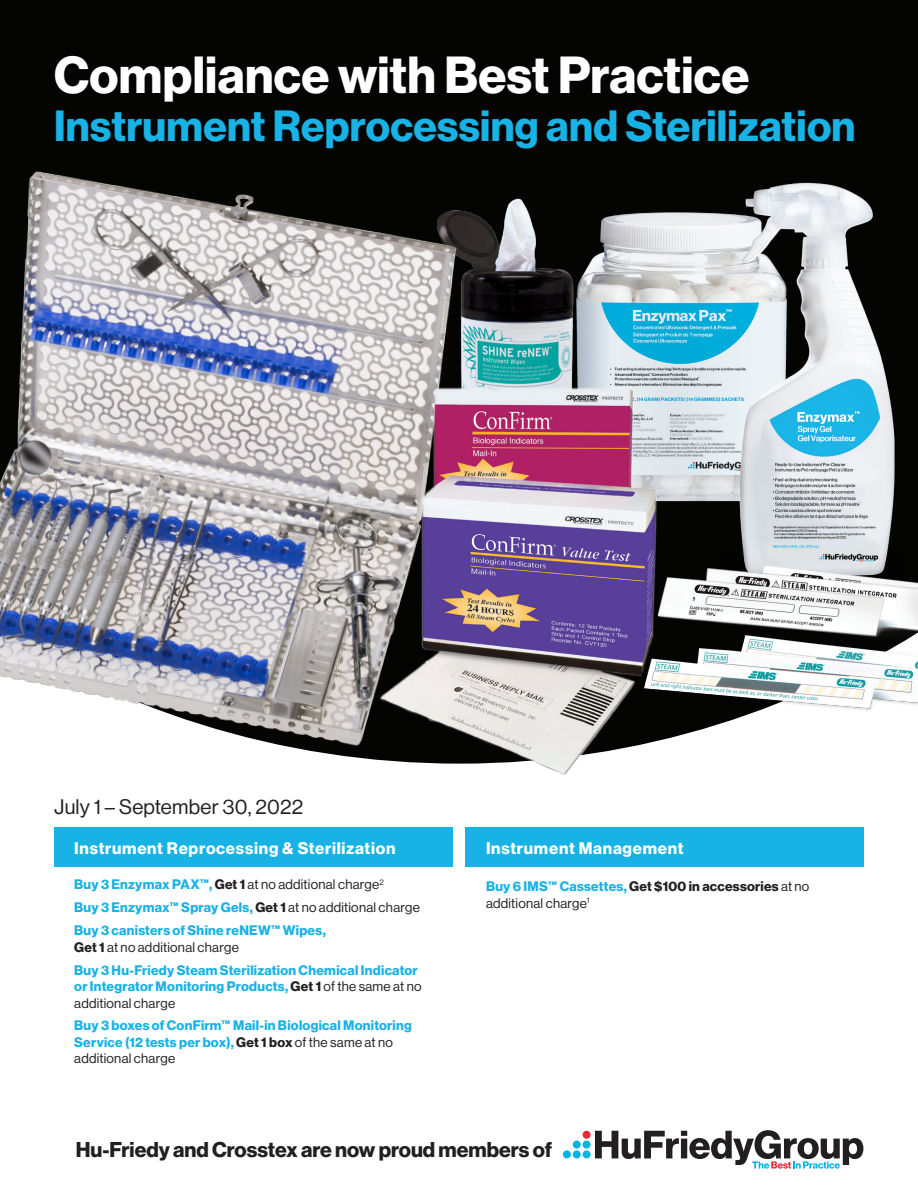
<style>
.page{position:relative;width:918px;height:1188px;background:#fff}
.page>*{position:absolute;margin:0;border:0;box-sizing:border-box;transform-origin:0 0}
.t1{font:51px "N Haas Grotesk DS Pro 75 Bd";letter-spacing:.005em;color:#fff}
.t2{font:42.75px "N Haas Grotesk DS Pro 75 Bd";letter-spacing:.005em;color:#18b2e4}
.t3{font:21px "N Haas Grotesk DS Pro 75 Bd";color:#231f20}
.t4{font:20.7px "N Haas Grotesk DS Pro 55 Rg";letter-spacing:.015em;color:#231f20}
.Product_Category{font:16.5px "N Haas Grotesk DS Pro 75 Bd";letter-spacing:.045em;color:#fff}
.Promo__black{font:13.5px/16.5px "N Haas Grotesk DS Pro 75 Bd";letter-spacing:.02em;color:#18b2e4}
.Promo__black-2{font:13.5px/16.5px "N Haas Grotesk DS Pro 75 Bd";letter-spacing:.02em;color:#231f20}
.Promo__black-3{font:13.5px "N Haas Grotesk DS Pro 55 Rg";letter-spacing:.02em;color:#231f20}
.s1{font-family:"N Haas Grotesk DS Pro 75 Bd";color:#18b2e4}
.s2{font-family:"N Haas Grotesk DS Pro 75 Bd"}
.s3{color:#231f20}
.s4{font-family:"N Haas Grotesk DS Pro 55 Rg";color:#231f20}
.s5{color:#18b2e4}
.s6{font-family:"N Haas Grotesk DS Pro 55 Rg"}
</style>
<div class="page">
<div style="left:0;top:0;width:918px;height:781px;background:#040503"></div>
<svg style="left:0;top:720px;width:918px;height:439px"></svg>
<div style="left:466px;top:867px;width:398px;height:78px;background:#fff"></div>
<div style="left:466px;top:828px;width:398px;height:39px;background:#18b2e4"></div>
<div style="left:54px;top:865px;width:398px;height:242px;background:#fff"></div>
<div style="left:54px;top:828px;width:398px;height:39px;background:#18b2e4"></div>
<div style="left:583px;top:1150px;width:8px;height:8px;background:#00b3e4;border-radius:50%"></div>
<div style="left:583px;top:1141px;width:8px;height:8px;background:#00b3e4;border-radius:50%"></div>
<div style="left:573px;top:1150px;width:8px;height:8px;background:#00b3e4;border-radius:50%"></div>
<div style="left:563px;top:1150px;width:8px;height:8px;background:#00b3e4;border-radius:50%"></div>
<div style="left:573px;top:1141px;width:8px;height:8px;background:#00b3e4;border-radius:50%"></div>
<div style="left:583px;top:1131px;width:8px;height:8px;background:#ed2736;border-radius:50%"></div>
<svg style="left:595px;top:1130px;width:268px;height:39px"></svg>
<img style="left:484px;top:198px;width:67px;height:174px">
<img style="left:0;top:171px;width:484px;height:597px">
<img style="left:551px;top:212px;width:165px;height:290px">
<img style="left:716px;top:182px;width:179px;height:370px">
<img style="left:673px;top:665px;width:245px;height:55px">
<img style="left:673px;top:552px;width:245px;height:113px">
<img style="left:364px;top:372px;width:309px;height:409px">
<p class="t1" style="left:54px;top:46px;width:697px">Compliance with Best Practice</p>
<p class="t2" style="left:54px;top:101px;width:803px">Instrument Reprocessing and Sterilization</p>
<p class="t4" style="left:54px;top:795px;width:251px">July 1 – September 30, 2022</p>
<p class="Product_Category" style="left:74px;top:838px;width:323px">Instrument Reprocessing &amp; Sterilization</p>
<p class="Promo__black-3" style="left:74px;top:877px;width:311px"><span class="s1">Buy 3 Enzymax PAX™,</span> <span class="s2">Get 1</span> at no additional charge<sup>2</sup></p>
<p class="Promo__black" style="left:74px;top:899px;width:347px">Buy 3 Enzymax™ Spray Gels, <span class="s3">Get 1</span> <span class="s4">at no additional charge</span></p>
<p class="Promo__black" style="left:74px;top:922px;width:253px">Buy 3 canisters of Shine reNEW™ Wipes,<br><span class="s3">Get 1</span> <span class="s4">at no additional charge</span></p>
<p class="Promo__black" style="left:74px;top:962px;width:349px">Buy 3 Hu-Friedy Steam Sterilization Chemical Indicator or Integrator Monitoring Products, <span class="s3">Get 1</span> <span class="s4">of the same at no additional charge</span></p>
<p class="Promo__black" style="left:74px;top:1018px;width:339px">Buy 3 boxes of ConFirm™ Mail-in Biological Monitoring<br>Service (12 tests per box), <span class="s3">Get 1 box</span> <span class="s4">of the same at no additional charge</span></p>
<p class="Product_Category" style="left:486px;top:838px;width:199px">Instrument Management</p>
<p class="Promo__black-2" style="left:486px;top:878px;width:325px"><span class="s5">Buy 6 IMS™ Cassettes,</span> Get $100 in accessories <span class="s6">at no additional charge</span><sup>1</sup></p>
<p class="t3" style="left:76px;top:1138px;width:478px">Hu-Friedy and Crosstex are now proud members of</p>
</div>
